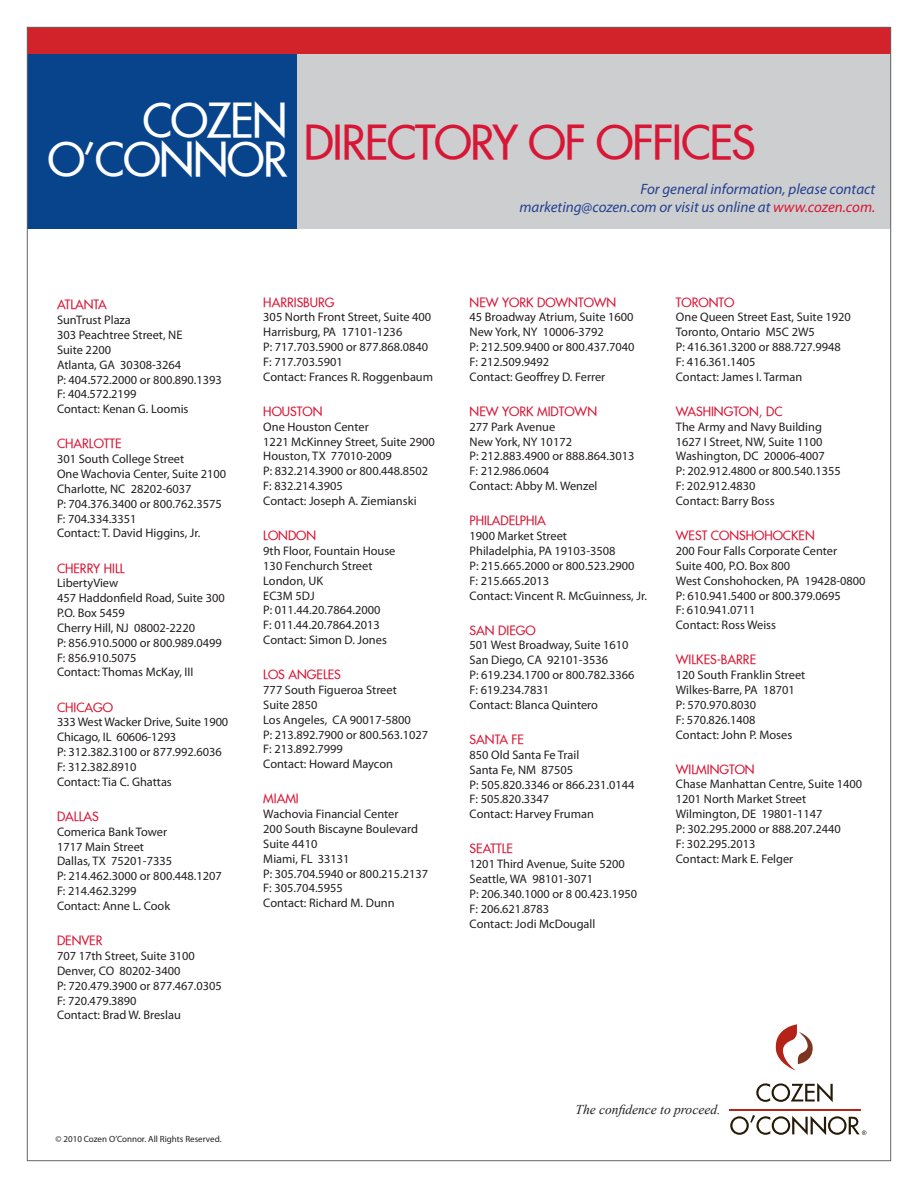
<style>
.page{position:relative;width:918px;height:1188px;background:#fff}
.page>*{position:absolute;margin:0;border:0;box-sizing:border-box;transform-origin:0 0}
.t1{font:45px "Futura";letter-spacing:-.03em;color:#d81635}
.t2{font:45px "Futura";color:#fff}
.t3{font:italic 15px/18px "Myriad Pro";color:#25408f;text-align:right}
.t4{font:italic 13.5px "Times New Roman";color:#231f20}
.t5{font:12.3px/14.9px "Myriad Pro";color:#231f20}
.t6{font:12.3px "Futura";color:#d81635}
.t7{font:9px "Myriad Pro";color:#231f20}
.s1{color:#fff}
.s2{color:#d81635}
</style>
<div class="page">
<div style="left:28px;top:28px;width:863px;height:201px;background:#ccced0"></div>
<div style="left:27px;top:27px;width:270px;height:202px;background:#08448b"></div>
<svg style="left:756px;top:1083px;width:77px;height:19px"></svg>
<hr style="left:729px;top:1109px;width:132px;height:2px;background:#b42317">
<svg style="left:775px;top:1024px;width:38px;height:47px"></svg>
<svg style="left:730px;top:1115px;width:136px;height:20px"></svg>
<div style="left:27px;top:27px;width:864px;height:27px;background:#d2232a"></div>
<h1 class="t2" style="left:142px;top:91px;width:115px">COZEN</h1>
<h1 class="t1" style="left:48px;top:113px;width:684px"><span class="s1">O’CONNOR</span> DIRECTORY OF OFFICES</h1>
<p class="t6" style="left:57px;top:297px;width:51px">ATLANTA</p>
<p class="t5" style="left:57px;top:312px;width:166px">SunTrust Plaza<br>303 Peachtree Street, NE<br>Suite 2200<br>Atlanta, GA 30308-3264<br>P: 404.572.2000 or 800.890.1393<br>F: 404.572.2199<br>Contact: Kenan G. Loomis</p>
<p class="t6" style="left:57px;top:436px;width:65px">CHARLOTTE</p>
<p class="t5" style="left:57px;top:451px;width:171px">301 South College Street<br>One Wachovia Center, Suite 2100<br>Charlotte, NC 28202-6037<br>P: 704.376.3400 or 800.762.3575<br>F: 704.334.3351<br>Contact: T. David Higgins, Jr.</p>
<p class="t6" style="left:57px;top:560px;width:69px">CHERRY HILL</p>
<p class="t5" style="left:57px;top:576px;width:169px">LibertyView<br>457 Haddonfield Road, Suite 300<br>P.O. Box 5459<br>Cherry Hill, NJ 08002-2220<br>P: 856.910.5000 or 800.989.0499<br>F: 856.910.5075<br>Contact: Thomas McKay, III</p>
<p class="t6" style="left:57px;top:699px;width:58px">CHICAGO</p>
<p class="t5" style="left:57px;top:715px;width:173px">333 West Wacker Drive, Suite 1900<br>Chicago, IL 60606-1293<br>P: 312.382.3100 or 877.992.6036<br>F: 312.382.8910<br>Contact: Tia C. Ghattas</p>
<p class="t6" style="left:57px;top:808px;width:43px">DALLAS</p>
<p class="t5" style="left:57px;top:824px;width:166px">Comerica Bank Tower<br>1717 Main Street<br>Dallas, TX 75201-7335<br>P: 214.462.3000 or 800.448.1207<br>F: 214.462.3299<br>Contact: Anne L. Cook</p>
<p class="t6" style="left:57px;top:933px;width:47px">DENVER</p>
<p class="t5" style="left:57px;top:948px;width:166px">707 17th Street, Suite 3100<br>Denver, CO 80202-3400<br>P: 720.479.3900 or 877.467.0305<br>F: 720.479.3890<br>Contact: Brad W. Breslau</p>
<p class="t7" style="left:56px;top:1133px;width:168px">© 2010 Cozen O’Connor. All Rights Reserved.</p>
<p class="t6" style="left:263px;top:294px;width:73px">HARRISBURG</p>
<p class="t5" style="left:263px;top:310px;width:171px">305 North Front Street, Suite 400<br>Harrisburg, PA 17101-1236<br>P: 717.703.5900 or 877.868.0840<br>F: 717.703.5901<br>Contact: Frances R. Roggenbaum</p>
<p class="t6" style="left:263px;top:403px;width:59px">HOUSTON</p>
<p class="t5" style="left:263px;top:419px;width:173px">One Houston Center<br>1221 McKinney Street, Suite 2900<br>Houston, TX 77010-2009<br>P: 832.214.3900 or 800.448.8502<br>F: 832.214.3905<br>Contact: Joseph A. Ziemianski</p>
<p class="t6" style="left:263px;top:528px;width:53px">LONDON</p>
<p class="t5" style="left:263px;top:543px;width:134px">9th Floor, Fountain House<br>130 Fenchurch Street<br>London, UK<br>EC3M 5DJ<br>P: 011.44.20.7864.2000<br>F: 011.44.20.7864.2013<br>Contact: Simon D. Jones</p>
<p class="t6" style="left:263px;top:667px;width:72px">LOS ANGELES</p>
<p class="t5" style="left:263px;top:682px;width:166px">777 South Figueroa Street<br>Suite 2850<br>Los Angeles, CA 90017-5800<br>P: 213.892.7900 or 800.563.1027<br>F: 213.892.7999<br>Contact: Howard Maycon</p>
<p class="t6" style="left:263px;top:791px;width:37px">MIAMI</p>
<p class="t5" style="left:263px;top:806px;width:166px">Wachovia Financial Center<br>200 South Biscayne Boulevard<br>Suite 4410<br>Miami, FL 33131<br>P: 305.704.5940 or 800.215.2137<br>F: 305.704.5955<br>Contact: Richard M. Dunn</p>
<p class="t3" style="left:520px;top:180px;width:357px">For general information, please contact marketing@cozen.com or visit us online at <span class="s2">www.cozen.com.</span></p>
<p class="t6" style="left:470px;top:294px;width:147px">NEW YORK DOWNTOWN</p>
<p class="t5" style="left:470px;top:310px;width:166px">45 Broadway Atrium, Suite 1600<br>New York, NY 10006-3792<br>P: 212.509.9400 or 800.437.7040<br>F: 212.509.9492<br>Contact: Geoffrey D. Ferrer</p>
<p class="t6" style="left:470px;top:403px;width:127px">NEW YORK MIDTOWN</p>
<p class="t5" style="left:470px;top:419px;width:166px">277 Park Avenue<br>New York, NY 10172<br>P: 212.883.4900 or 888.864.3013<br>F: 212.986.0604<br>Contact: Abby M. Wenzel</p>
<p class="t6" style="left:470px;top:513px;width:78px">PHILADELPHIA</p>
<p class="t5" style="left:470px;top:528px;width:179px">1900 Market Street<br>Philadelphia, PA 19103-3508<br>P: 215.665.2000 or 800.523.2900<br>F: 215.665.2013<br>Contact: Vincent R. McGuinness, Jr.</p>
<p class="t6" style="left:470px;top:622px;width:68px">SAN DIEGO</p>
<p class="t5" style="left:470px;top:638px;width:166px">501 West Broadway, Suite 1610<br>San Diego, CA 92101-3536<br>P: 619.234.1700 or 800.782.3366<br>F: 619.234.7831<br>Contact: Blanca Quintero</p>
<p class="t6" style="left:470px;top:731px;width:54px">SANTA FE</p>
<p class="t5" style="left:470px;top:747px;width:166px">850 Old Santa Fe Trail<br>Santa Fe, NM 87505<br>P: 505.820.3346 or 866.231.0144<br>F: 505.820.3347<br>Contact: Harvey Fruman</p>
<p class="t6" style="left:470px;top:841px;width:43px">SEATTLE</p>
<p class="t5" style="left:470px;top:856px;width:169px">1201 Third Avenue, Suite 5200<br>Seattle, WA 98101-3071<br>P: 206.340.1000 or 8 00.423.1950<br>F: 206.621.8783<br>Contact: Jodi McDougall</p>
<p class="t6" style="left:676px;top:294px;width:60px">TORONTO</p>
<p class="t5" style="left:676px;top:310px;width:176px">One Queen Street East, Suite 1920<br>Toronto, Ontario M5C 2W5<br>P: 416.361.3200 or 888.727.9948<br>F: 416.361.1405<br>Contact: James I. Tarman</p>
<p class="t6" style="left:676px;top:403px;width:108px">WASH INGTON, DC</p>
<p class="t5" style="left:676px;top:419px;width:166px">The Army and Navy Building<br>1627 I Street, NW, Suite 1100<br>Washington, DC 20006-4007<br>P: 202.912.4800 or 800.540.1355<br>F: 202.912.4830<br>Contact: Barry Boss</p>
<p class="t6" style="left:676px;top:528px;width:63px">WEST CONSH</p>
<p class="t6" style="left:754px;top:528px;width:53px">OHOCKEN</p>
<p class="t5" style="left:676px;top:543px;width:191px">200 Four Falls Corporate Center<br>Suite 400, P.O. Box 800<br>West Conshohocken, PA 19428-0800<br>P: 610.941.5400 or 800.379.0695<br>F: 610.941.0711<br>Contact: Ross Weiss</p>
<p class="t6" style="left:676px;top:652px;width:80px">WILKES-BARRE</p>
<p class="t5" style="left:676px;top:667px;width:131px">120 South Franklin Street<br>Wilkes-Barre, PA 18701<br>P: 570.970.8030<br>F: 570.826.1408<br>Contact: John P. Moses</p>
<p class="t6" style="left:676px;top:761px;width:79px">WILMINGTON</p>
<p class="t5" style="left:676px;top:777px;width:188px">Chase Manhattan Centre, Suite 1400<br>1201 North Market Street<br>Wilmington, DE 19801-1147<br>P: 302.295.2000 or 888.207.2440<br>F: 302.295.2013<br>Contact: Mark E. Felger</p>
<p class="t4" style="left:576px;top:1100px;width:146px">The confidence to proceed.</p>
</div>
